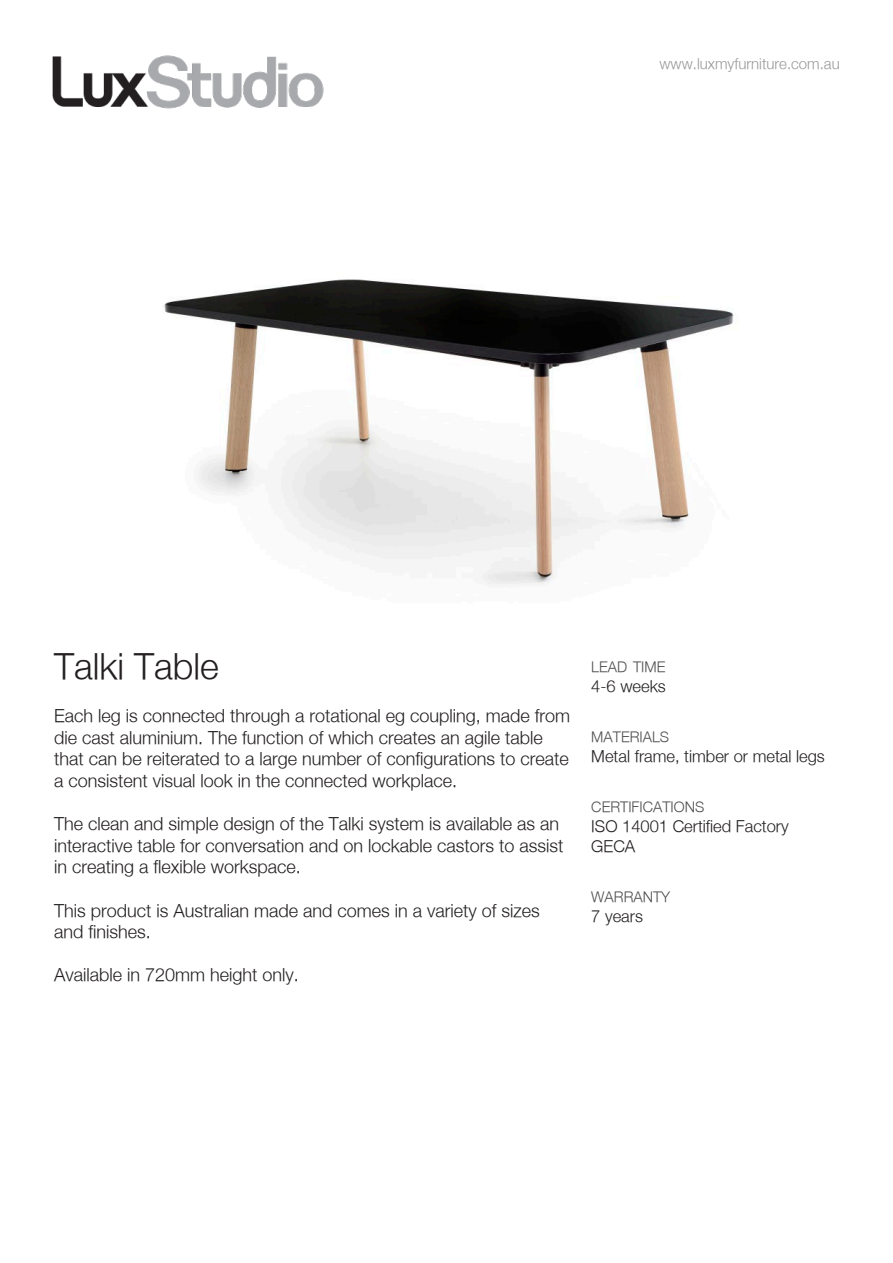
<style>
.page{position:relative;width:893px;height:1263px;background:#fff}
.page>*{position:absolute;margin:0;border:0;box-sizing:border-box;transform-origin:0 0}
.t1{font:300 36px "Helvetica Neue";color:#231f20}
.t2{font:300 18px/21.6px "Helvetica Neue";color:#231f20}
.sub-info{font:300 16.5px "Helvetica Neue";color:#231f20}
.t3{font:300 15px "Helvetica Neue";color:#999}
.sub-info-2{font:300 14.7px "Helvetica Neue";color:#505052}
</style>
<div class="page">
<img style="left:52px;top:55px;width:272px;height:54px">
<img style="left:164px;top:279px;width:570px;height:306px">
<p class="t3" style="left:659px;top:54px;width:182px">www.luxmyfurniture.com.au</p>
<p class="t1" style="left:54px;top:644px;width:166px">Talki Table</p>
<p class="t2" style="left:54px;top:704px;width:518px">Each leg is connected through a rotational eg coupling, made from die cast aluminium. The function of which creates an agile table that can be reiterated to a large number of configurations to create a consistent visual look in the connected workplace.</p>
<p class="t2" style="left:54px;top:812px;width:511px">The clean and simple design of the Talki system is available as an interactive table for conversation and on lockable castors to assist in creating a flexible workspace.</p>
<p class="t2" style="left:54px;top:899px;width:487px">This product is Australian made and comes in a variety of sizes and finishes.</p>
<p class="t2" style="left:54px;top:964px;width:246px">Available in 720mm height only.</p>
<p class="sub-info-2" style="left:591px;top:658px;width:76px">LEAD TIME</p>
<p class="sub-info" style="left:591px;top:676px;width:76px">4-6 weeks</p>
<p class="sub-info-2" style="left:591px;top:728px;width:79px">MATERIALS</p>
<p class="sub-info" style="left:591px;top:746px;width:235px">Metal frame, timber or metal legs</p>
<p class="sub-info-2" style="left:591px;top:798px;width:115px">CERTIFICATIONS</p>
<p class="sub-info" style="left:591px;top:816px;width:199px">ISO 14001 Certified Factory</p>
<p class="sub-info" style="left:591px;top:836px;width:46px">GECA</p>
<p class="sub-info-2" style="left:591px;top:888px;width:80px">WARRANTY</p>
<p class="sub-info" style="left:591px;top:906px;width:53px">7 years</p>
</div>
